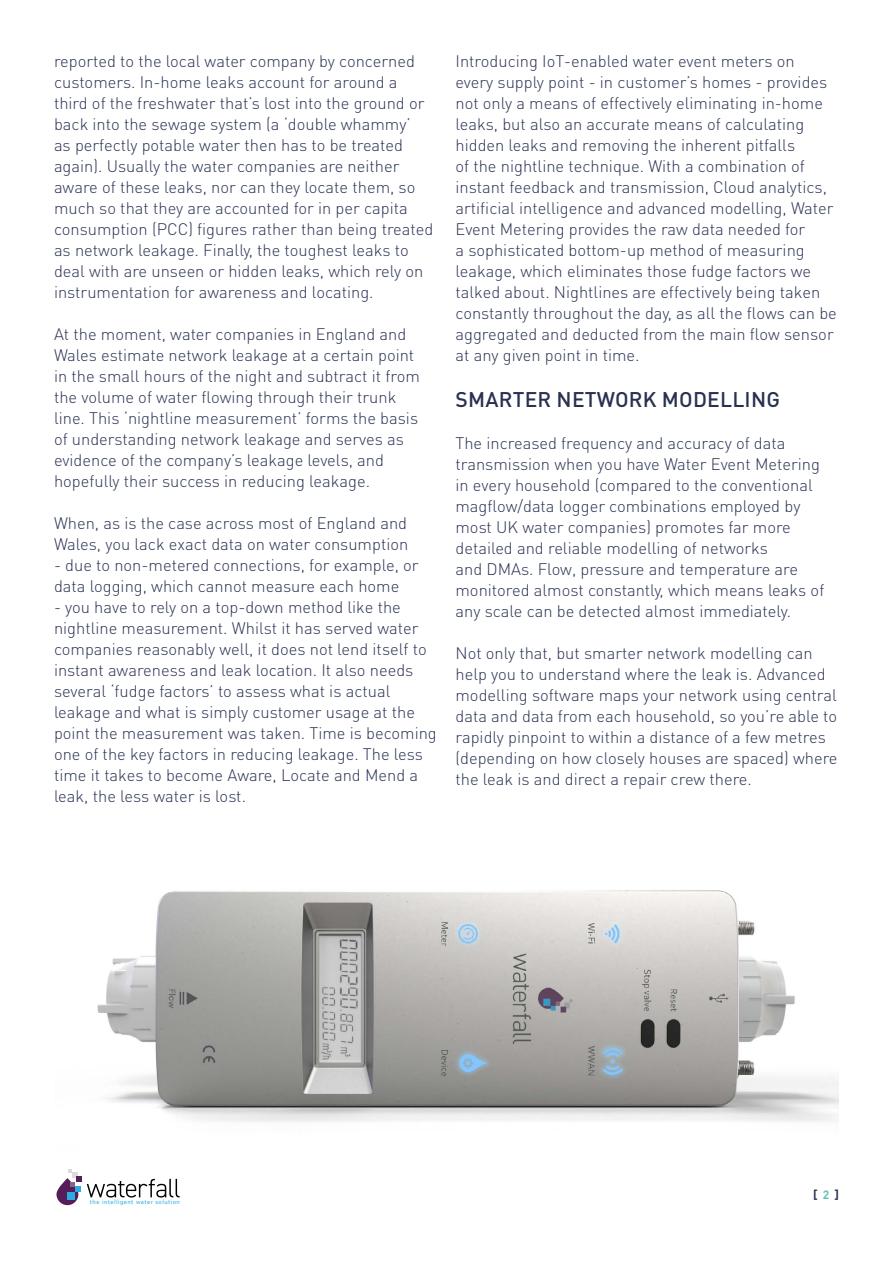
<style>
.page{position:relative;width:893px;height:1263px;background:#fff}
.page>*{position:absolute;margin:0;border:0;box-sizing:border-box;transform-origin:0 0}
.t1{font:500 21px "DIN Pro";letter-spacing:.01em;color:#283150}
.t2{font:300 16.5px/21px "DIN Pro";color:#293252}
.t3{font:700 12px "DIN Pro";color:#293252}
.t4{font:5.7px "Zeitung Pro";letter-spacing:.065em;color:#2aace2}
.s1{color:#65c1be}
</style>
<div class="page">
<svg style="left:56px;top:1178px;width:22px;height:27px"></svg>
<div style="left:68px;top:1192px;width:7px;height:7px;background:#2aace2"></div>
<svg style="left:68px;top:1169px;width:112px;height:28px"></svg>
<img style="left:97px;top:890px;width:742px;height:232px">
<p class="t2" style="left:54px;top:49px;width:381px">reported to the local water company by concerned customers. In-home leaks account for around a third of the freshwater that’s lost into the ground or back into the sewage system (a ‘double whammy’<br>as perfectly potable water then has to be treated again). Usually the water companies are neither aware of these leaks, nor can they locate them, so much so that they are accounted for in per capita consumption (PCC) figures rather than being treated as network leakage. Finally, the toughest leaks to deal with are unseen or hidden leaks, which rely on instrumentation for awareness and locating.</p>
<p class="t2" style="left:54px;top:323px;width:367px">At the moment, water companies in England and Wales estimate network leakage at a certain point in the small hours of the night and subtract it from the volume of water flowing through their trunk line. This ‘nightline measurement’ forms the basis of understanding network leakage and serves as evidence of the company’s leakage levels, and hopefully their success in reducing leakage.</p>
<p class="t2" style="left:54px;top:512px;width:356px">When, as is the case across most of England and<br>Wales, you lack exact data on water consumption</p>
<p class="t2" style="left:54px;top:554px;width:366px">- due to non-metered connections, for example, or data logging, which cannot measure each home</p>
<p class="t2" style="left:54px;top:596px;width:384px">- you have to rely on a top-down method like the nightline measurement. Whilst it has served water companies reasonably well, it does not lend itself to instant awareness and leak location. It also needs several ‘fudge factors’ to assess what is actual leakage and what is simply customer usage at the point the measurement was taken. Time is becoming one of the key factors in reducing leakage. The less time it takes to become Aware, Locate and Mend a leak, the less water is lost.</p>
<p class="t2" style="left:455px;top:50px;width:383px">Introducing IoT-enabled water event meters on<br>every supply point - in customer’s homes - provides not only a means of effectively eliminating in-home leaks, but also an accurate means of calculating hidden leaks and removing the inherent pitfalls<br>of the nightline technique. With a combination of instant feedback and transmission, Cloud analytics, artificial intelligence and advanced modelling, Water Event Metering provides the raw data needed for<br>a sophisticated bottom-up method of measuring leakage, which eliminates those fudge factors we talked about. Nightlines are effectively being taken constantly throughout the day, as all the flows can be aggregated and deducted from the main flow sensor at any given point in time.</p>
<p class="t1" style="left:456px;top:385px;width:326px">SMARTER NETWORK MODELLING</p>
<p class="t2" style="left:455px;top:432px;width:370px">The increased frequency and accuracy of data transmission when you have Water Event Metering in every household (compared to the conventional magflow/data logger combinations employed by most UK water companies) promotes far more detailed and reliable modelling of networks<br>and DMAs. Flow, pressure and temperature are monitored almost constantly, which means leaks of any scale can be detected almost immediately.</p>
<p class="t2" style="left:455px;top:642px;width:384px">Not only that, but smarter network modelling can help you to understand where the leak is. Advanced modelling software maps your network using central data and data from each household, so you’re able to rapidly pinpoint to within a distance of a few metres (depending on how closely houses are spaced) where the leak is and direct a repair crew there.</p>
<p class="t4" style="left:90px;top:1198px;width:91px">the intelligent water solution</p>
<p class="t3" style="left:813px;top:1187px;width:27px">[ <span class="s1">2</span> ]</p>
</div>
